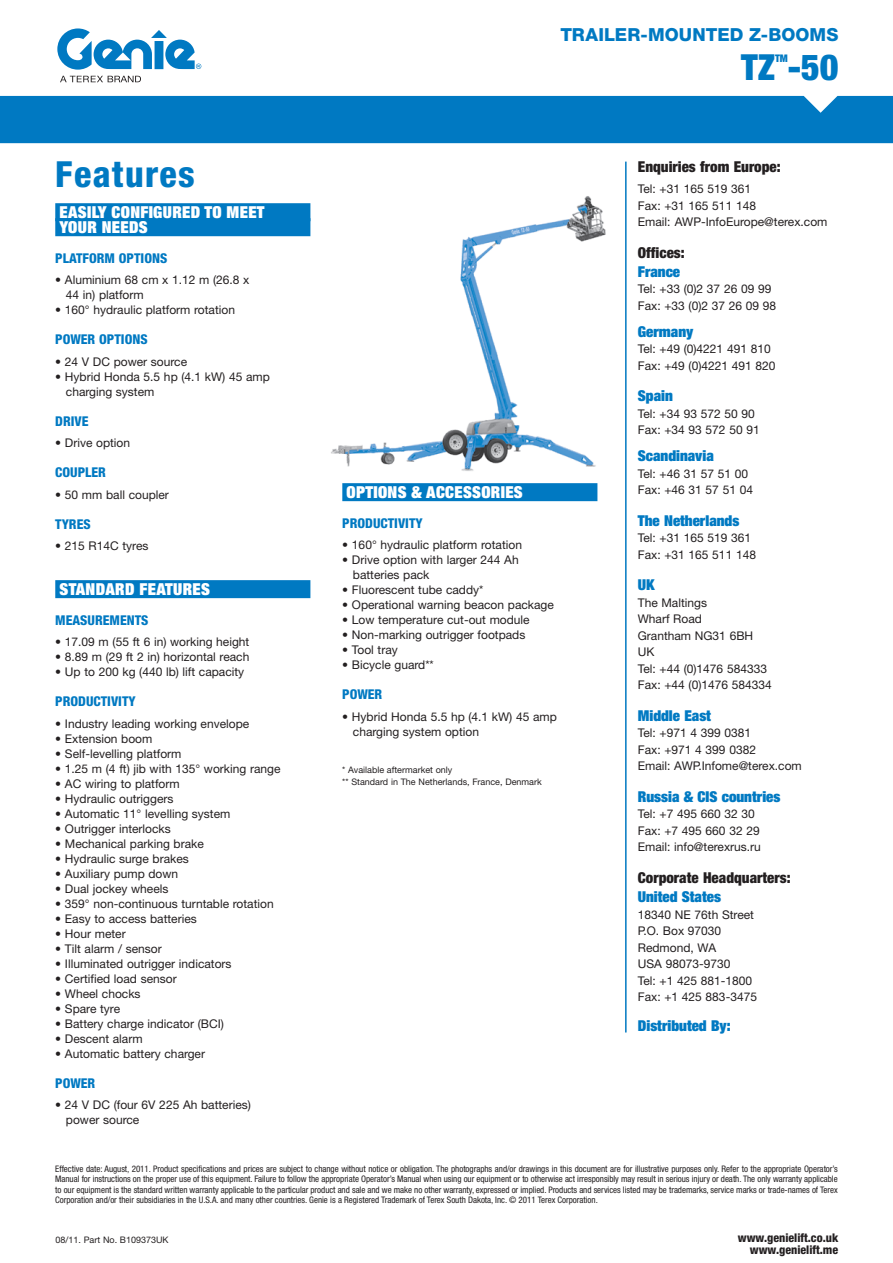
<style>
.page{position:relative;width:893px;height:1263px;background:#fff}
.page>*{position:absolute;margin:0;border:0;box-sizing:border-box;transform-origin:0 0}
.t1{font:800 condensed 36px "Helvetica Neue LT Std";letter-spacing:.04em;color:#0079c2}
.t2{font:900 condensed 36px "Helvetica Neue LT Std";color:#0079c2}
.t3{font:800 18px "Helvetica Neue LT Std";letter-spacing:.005em;color:#0079c2}
.t4{font:900 condensed 16.5px/15px "Helvetica Neue LT Std";letter-spacing:.02em;color:#fff}
.t5{font:900 condensed 15px "Helvetica Neue LT Std";color:#0079c2}
.t6{font:900 condensed 15px "Helvetica Neue LT Std";color:#231f20}
.t7{font:800 condensed 13.5px "Helvetica Neue LT Std";color:#0079c2}
.t8{font:12px/16.5px "Helvetica Neue LT Std";color:#231f20}
.t9{font:800 condensed 12px/12px "Helvetica Neue LT Std";color:#231f20;text-align:right}
.t10{font:900 condensed 10.5px "Helvetica Neue LT Std";color:#0079c2}
.t11{font:condensed 9px/10.5px "Helvetica Neue LT Std";letter-spacing:-.005em;color:#231f20;text-align:justify}
.t12{font:9px/11.7px "Helvetica Neue LT Std";color:#231f20}
</style>
<div class="page">
<hr style="left:625px;top:162px;width:2px;height:870px;background:#0079c2">
<svg style="left:57px;top:28px;width:144px;height:42px"></svg>
<svg style="left:60px;top:76px;width:81px;height:6px"></svg>
<div style="left:0;top:96px;width:893px;height:47px;background:#0079c2"></div>
<div style="left:342px;top:483px;width:255px;height:18px;background:#0079c2"></div>
<div style="left:55px;top:203px;width:255px;height:18px;background:#0079c2"></div>
<div style="left:55px;top:218px;width:255px;height:18px;background:#0079c2"></div>
<div style="left:55px;top:580px;width:255px;height:18px;background:#0079c2"></div>
<img style="left:331px;top:196px;width:275px;height:275px">
<h2 class="t3" style="left:560px;top:24px;width:280px">TRAILER-MOUNTED Z-BOOMS</h2>
<h1 class="t1" style="left:55px;top:152px;width:141px">Features</h1>
<h3 class="t4" style="left:60px;top:204px;width:207px">EASILY CONFIGURED TO MEET<br>YOUR NEEDS</h3>
<p class="t7" style="left:55px;top:250px;width:114px">PLATFORM OPTIONS</p>
<p class="t8" style="left:66px;top:272px;width:185px;line-height:15px;text-indent:-11px">• Aluminium 68 cm x 1.12 m (26.8 x<br>44 in) platform</p>
<p class="t8" style="left:55px;top:302px;width:181px">• 160° hydraulic platform rotation</p>
<p class="t7" style="left:55px;top:331px;width:94px">POWER OPTIONS</p>
<p class="t8" style="left:55px;top:353px;width:133px">• 24 V DC power source</p>
<p class="t8" style="left:66px;top:369px;width:205px;line-height:15px;text-indent:-11px">• Hybrid Honda 5.5 hp (4.1 kW) 45 amp charging system</p>
<p class="t7" style="left:55px;top:413px;width:35px">DRIVE</p>
<p class="t8" style="left:55px;top:434px;width:76px">• Drive option</p>
<p class="t7" style="left:55px;top:464px;width:52px">COUPLER</p>
<p class="t8" style="left:55px;top:486px;width:115px">• 50 mm ball coupler</p>
<p class="t7" style="left:55px;top:515px;width:37px">TYRES</p>
<p class="t8" style="left:55px;top:537px;width:95px">• 215 R14C tyres</p>
<h3 class="t4" style="left:60px;top:581px;width:152px">STANDARD FEATURES</h3>
<p class="t7" style="left:55px;top:612px;width:95px">MEASUREMENTS</p>
<p class="t8" style="left:55px;top:634px;width:196px">• 17.09 m (55 ft 6 in) working height</p>
<p class="t8" style="left:55px;top:649px;width:196px">• 8.89 m (29 ft 2 in) horizontal reach</p>
<p class="t8" style="left:55px;top:664px;width:190px">• Up to 200 kg (440 lb) lift capacity</p>
<p class="t7" style="left:55px;top:693px;width:82px">PRODUCTIVITY</p>
<p class="t8" style="left:55px;top:715px;width:196px">• Industry leading working envelope</p>
<p class="t8" style="left:55px;top:730px;width:99px">• Extension boom</p>
<p class="t8" style="left:55px;top:745px;width:128px">• Self-levelling platform</p>
<p class="t8" style="left:55px;top:760px;width:227px">• 1.25 m (4 ft) jib with 135° working range</p>
<p class="t8" style="left:55px;top:775px;width:126px">• AC wiring to platform</p>
<p class="t8" style="left:55px;top:790px;width:120px">• Hydraulic outriggers</p>
<p class="t8" style="left:55px;top:805px;width:177px">• Automatic 11° levelling system</p>
<p class="t8" style="left:55px;top:820px;width:117px">• Outrigger interlocks</p>
<p class="t8" style="left:55px;top:835px;width:150px">• Mechanical parking brake</p>
<p class="t8" style="left:55px;top:850px;width:135px">• Hydraulic surge brakes</p>
<p class="t8" style="left:55px;top:865px;width:125px">• Auxiliary pump down</p>
<p class="t8" style="left:55px;top:880px;width:115px">• Dual jockey wheels</p>
<p class="t8" style="left:55px;top:895px;width:220px">• 359° non-continuous turntable rotation</p>
<p class="t8" style="left:55px;top:910px;width:143px">• Easy to access batteries</p>
<p class="t8" style="left:55px;top:925px;width:72px">• Hour meter</p>
<p class="t8" style="left:55px;top:940px;width:108px">• Tilt alarm / sensor</p>
<p class="t8" style="left:55px;top:955px;width:178px">• Illuminated outrigger indicators</p>
<p class="t8" style="left:55px;top:970px;width:123px">• Certified load sensor</p>
<p class="t8" style="left:55px;top:985px;width:87px">• Wheel chocks</p>
<p class="t8" style="left:55px;top:1000px;width:66px">• Spare tyre</p>
<p class="t8" style="left:55px;top:1015px;width:170px">• Battery charge indicator (BCI)</p>
<p class="t8" style="left:55px;top:1030px;width:89px">• Descent alarm</p>
<p class="t8" style="left:55px;top:1045px;width:151px">• Automatic battery charger</p>
<p class="t7" style="left:55px;top:1074px;width:42px">POWER</p>
<p class="t8" style="left:66px;top:1097px;width:186px;line-height:15px;text-indent:-11px">• 24 V DC (four 6V 225 Ah batteries) power source</p>
<h3 class="t4" style="left:347px;top:484px;width:178px">OPTIONS &amp; ACCESSORIES</h3>
<p class="t7" style="left:342px;top:515px;width:82px">PRODUCTIVITY</p>
<p class="t8" style="left:342px;top:537px;width:181px">• 160° hydraulic platform rotation</p>
<p class="t8" style="left:353px;top:552px;width:167px;line-height:15px;text-indent:-11px">• Drive option with larger 244 Ah batteries pack</p>
<p class="t8" style="left:342px;top:582px;width:143px">• Fluorescent tube caddy*</p>
<p class="t8" style="left:342px;top:597px;width:213px">• Operational warning beacon package</p>
<p class="t8" style="left:342px;top:612px;width:189px">• Low temperature cut-out module</p>
<p class="t8" style="left:342px;top:627px;width:185px">• Non-marking outrigger footpads</p>
<p class="t8" style="left:342px;top:642px;width:57px">• Tool tray</p>
<p class="t8" style="left:342px;top:657px;width:93px">• Bicycle guard**</p>
<p class="t7" style="left:342px;top:686px;width:42px">POWER</p>
<p class="t8" style="left:353px;top:709px;width:205px;line-height:15px;text-indent:-11px">• Hybrid Honda 5.5 hp (4.1 kW) 45 amp charging system option</p>
<p class="t12" style="left:342px;top:764px;width:201px">* Available aftermarket only<br>** Standard in The Netherlands, France, Denmark</p>
<h1 class="t2" style="left:741px;top:45px;width:99px">TZ -50</h1>
<p class="t10" style="left:775px;top:52px;width:14px">TM</p>
<p class="t6" style="left:638px;top:158px;width:144px">Enquiries from Europe:</p>
<p class="t8" style="left:638px;top:180px;width:191px">Tel: +31 165 519 361<br>Fax: +31 165 511 148<br>Email: AWP-InfoEurope@terex.com</p>
<p class="t6" style="left:638px;top:243px;width:48px">Offices:</p>
<p class="t5" style="left:638px;top:262px;width:44px">France</p>
<p class="t8" style="left:638px;top:281px;width:140px">Tel: +33 (0)2 37 26 09 99<br>Fax: +33 (0)2 37 26 09 98</p>
<p class="t5" style="left:638px;top:322px;width:57px">Germany</p>
<p class="t8" style="left:638px;top:341px;width:139px">Tel: +49 (0)4221 491 810<br>Fax: +49 (0)4221 491 820</p>
<p class="t5" style="left:638px;top:386px;width:36px">Spain</p>
<p class="t8" style="left:638px;top:405px;width:123px">Tel: +34 93 572 50 90<br>Fax: +34 93 572 50 91</p>
<p class="t5" style="left:638px;top:446px;width:77px">Scandinavia</p>
<p class="t8" style="left:638px;top:465px;width:117px">Tel: +46 31 57 51 00<br>Fax: +46 31 57 51 04</p>
<p class="t5" style="left:638px;top:511px;width:103px">The Netherlands</p>
<p class="t8" style="left:638px;top:530px;width:120px">Tel: +31 165 519 361<br>Fax: +31 165 511 148</p>
<p class="t5" style="left:638px;top:575px;width:18px">UK</p>
<p class="t8" style="left:638px;top:594px;width:136px">The Maltings<br>Wharf Road<br>Grantham NG31 6BH<br>UK<br>Tel: +44 (0)1476 584333<br>Fax: +44 (0)1476 584334</p>
<p class="t5" style="left:638px;top:706px;width:75px">Middle East</p>
<p class="t8" style="left:638px;top:725px;width:165px">Tel: +971 4 399 0381<br>Fax: +971 4 399 0382<br>Email: AWP.Infome@terex.com</p>
<p class="t5" style="left:638px;top:787px;width:144px">Russia &amp; CIS countries</p>
<p class="t8" style="left:638px;top:806px;width:125px">Tel: +7 495 660 32 30<br>Fax: +7 495 660 32 29<br>Email: info@terexrus.ru</p>
<p class="t6" style="left:638px;top:868px;width:154px">Corporate Headquarters:</p>
<p class="t5" style="left:638px;top:887px;width:85px">United States</p>
<p class="t8" style="left:638px;top:906px;width:121px">18340 NE 76th Street<br>P.O. Box 97030<br>Redmond, WA<br>USA 98073-9730<br>Tel: +1 425 881-1800<br>Fax: +1 425 883-3475</p>
<p class="t5" style="left:638px;top:1016px;width:94px">Distributed By:</p>
<p class="t11" style="left:55px;top:1163px;width:784px">Effective date: August, 2011. Product specifications and prices are subject to change without notice or obligation. The photographs and/or drawings in this document are for illustrative purposes only. Refer to the appropriate Operator’s Manual for instructions on the proper use of this equipment. Failure to follow the appropriate Operator’s Manual when using our equipment or to otherwise act irresponsibly may result in serious injury or death. The only warranty applicable to our equipment is the standard written warranty applicable to the particular product and sale and we make no other warranty, expressed or implied. Products and services listed may be trademarks, service marks or trade-names of Terex Corporation and/or their subsidiaries in the U.S.A. and many other countries. Genie is a Registered Trademark of Terex South Dakota, Inc. © 2011 Terex Corporation.</p>
<p class="t12" style="left:56px;top:1233px;width:115px">08/11. Part No. B109373UK</p>
<p class="t9" style="left:738px;top:1231px;width:102px">www.genielift.co.uk www.genielift.me</p>
</div>
